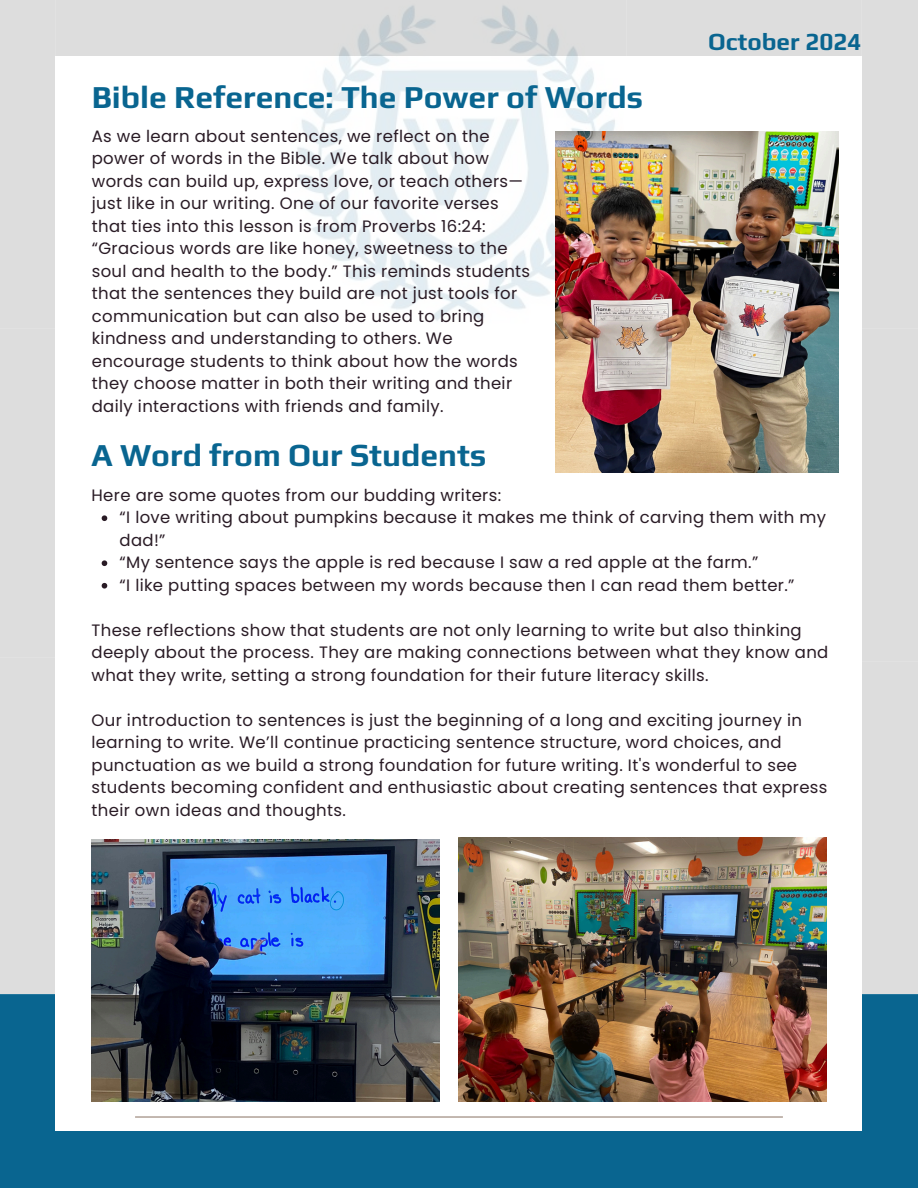
<style>
.page{position:relative;width:918px;height:1188px;background:#fff}
.page>*{position:absolute;margin:0;border:0;box-sizing:border-box;transform-origin:0 0}
.t1{font:700 31.8px "Play";color:#096590}
.t2{font:700 24.3px "Play";color:#096590}
.t3{font:16.5px/22.5px "Poppins";letter-spacing:.02em;color:#291b25}
</style>
<div class="page">
<div style="left:0;top:994px;width:918px;height:194px;background:#096590"></div>
<div style="left:56px;top:57px;width:806px;height:1074px;background:#fff"></div>
<hr style="left:135px;top:1116px;width:648px;height:2px;background:#968174">
<div style="left:0;top:0;width:56px;height:995px;background:#ddd"></div>
<div style="left:862px;top:0;width:56px;height:995px;background:#ddd"></div>
<img style="left:291px;top:0;width:335px;height:321px">
<svg style="left:102px;top:515px;width:5px;height:6px"></svg>
<svg style="left:102px;top:560px;width:5px;height:6px"></svg>
<svg style="left:102px;top:583px;width:5px;height:6px"></svg>
<img style="left:458px;top:838px;width:368px;height:264px">
<img style="left:92px;top:840px;width:347px;height:262px">
<img style="left:555px;top:132px;width:284px;height:340px">
<p class="t1" style="left:92px;top:78px;width:553px">Bible Reference: The Power of Words</p>
<p class="t3" style="left:92px;top:125px;width:440px">As we learn about sentences, we reflect on the power of words in the Bible. We talk about how words can build up, express love, or teach others— just like in our writing. One of our favorite verses that ties into this lesson is from Proverbs 16:24: “Gracious words are like honey, sweetness to the soul and health to the body.” This reminds students that the sentences they build are not just tools for communication but can also be used to bring kindness and understanding to others. We encourage students to think about how the words they choose matter in both their writing and their daily interactions with friends and family.</p>
<p class="t1" style="left:92px;top:437px;width:397px">A Word from Our Students</p>
<h1 class="t2" style="left:708px;top:27px;width:155px">October 2024</h1>
<p class="t3" style="left:92px;top:484px;width:411px">Here are some quotes from our budding writers:</p>
<p class="t3" style="left:120px;top:506px;width:708px">“I love writing about pumpkins because it makes me think of carving them with my dad!”</p>
<p class="t3" style="left:120px;top:551px;width:640px">“My sentence says the apple is red because I saw a red apple at the farm.”</p>
<p class="t3" style="left:120px;top:574px;width:676px">“I like putting spaces between my words because then I can read them better.”</p>
<p class="t3" style="left:92px;top:619px;width:738px">These reflections show that students are not only learning to write but also thinking deeply about the process. They are making connections between what they know and what they write, setting a strong foundation for their future literacy skills.</p>
<h2 class="t3" style="left:92px;top:709px;width:738px">Our introduction to sentences is just the beginning of a long and exciting journey in learning to write. We’ll continue practicing sentence structure, word choices, and punctuation as we build a strong foundation for future writing. It's wonderful to see students becoming confident and enthusiastic about creating sentences that express their own ideas and thoughts.</h2>
</div>
